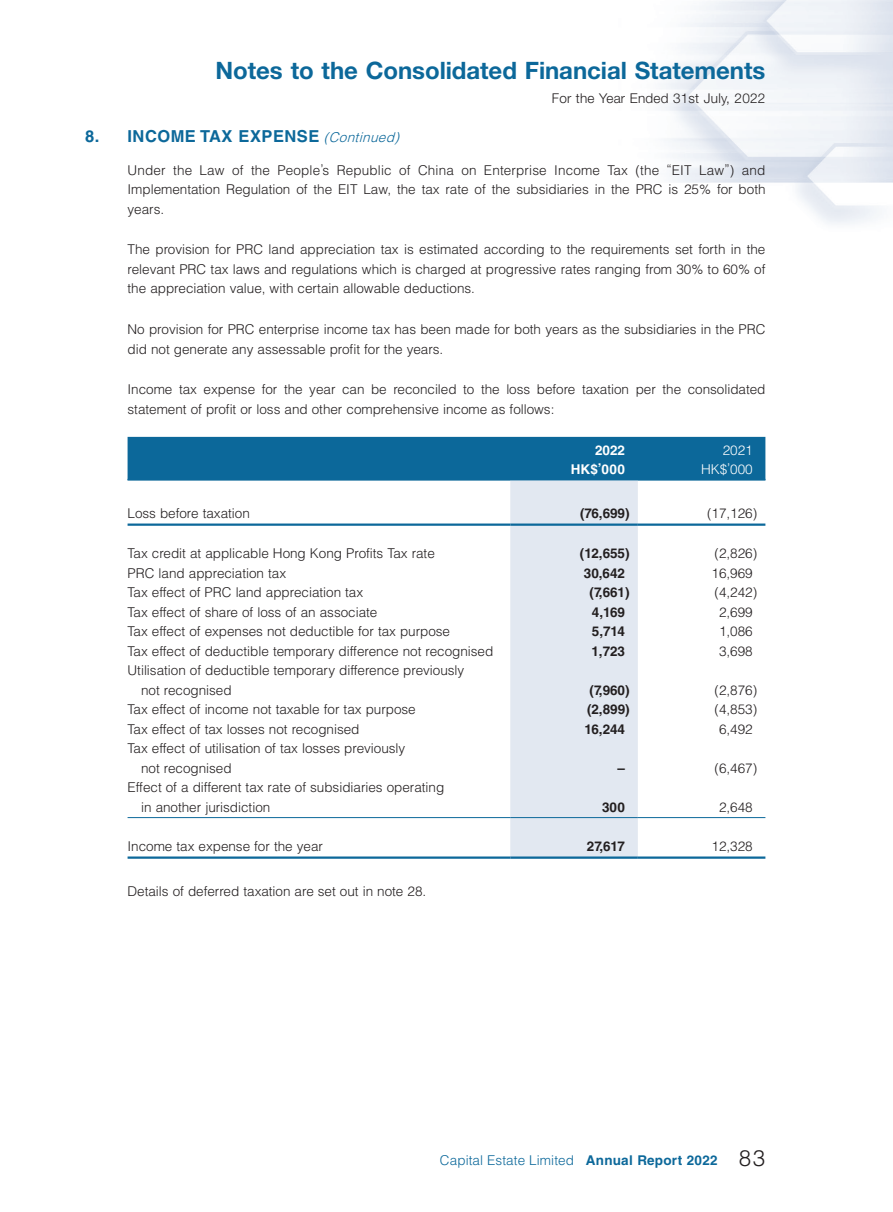
<style>
.page{position:relative;width:893px;height:1212px;background:#fff}
.page>*{position:absolute;margin:0;border:0;box-sizing:border-box;transform-origin:0 0}
.t1{font:700 24px "Helvetica Neue LT Std";letter-spacing:-.005em;color:#0c689a}
.t2{font:700 16.5px "Helvetica LT Std";letter-spacing:.03em;color:#0c689a}
.t3{font:300 13.5px/19.5px "Helvetica LT Std";color:#231f20}
.t4{font:700 13.5px "Helvetica LT Std";color:#231f20}
.t5{font:300 13.5px "Helvetica LT Std";letter-spacing:.005em;color:#0c689a}
.t6{font:300 13.5px "Helvetica Neue LT Std";letter-spacing:.015em;color:#231f20}
.t7{font:700 13.5px "Helvetica LT Std";color:#fff}
.t8{font:300 13.5px "Helvetica LT Std";color:#fff}
.s1{font-weight:300;font-style:italic;font-size:13.5px}
.s2{font-weight:700}
.s3{font-size:22.5px;color:#231f20}
</style>
<div class="page">
<img style="left:127px;top:0;width:766px;height:859px">
<div style="left:128px;top:437px;width:637px;height:42px;background:#0c689a"></div>
<div style="left:510px;top:480px;width:128px;height:376px;background:#e2e8f1"></div>
<hr style="left:128px;top:479px;width:382px;height:1px;background:#0c689a">
<hr style="left:510px;top:479px;width:128px;height:1px;background:#0c689a">
<hr style="left:638px;top:479px;width:127px;height:1px;background:#0c689a">
<hr style="left:128px;top:523px;width:382px;height:3px;background:#0c689a">
<hr style="left:510px;top:523px;width:128px;height:3px;background:#0c689a">
<hr style="left:638px;top:523px;width:127px;height:3px;background:#0c689a">
<hr style="left:128px;top:817px;width:382px;height:1px;background:#0c689a">
<hr style="left:510px;top:817px;width:128px;height:1px;background:#0c689a">
<hr style="left:638px;top:817px;width:127px;height:1px;background:#0c689a">
<hr style="left:128px;top:856px;width:382px;height:3px;background:#0c689a">
<hr style="left:510px;top:856px;width:128px;height:3px;background:#0c689a">
<hr style="left:638px;top:856px;width:127px;height:3px;background:#0c689a">
<h1 class="t1" style="left:216px;top:55px;width:551px">Notes to the Consolidated Financial Statements</h1>
<p class="t6" style="left:552px;top:90px;width:215px">For the Year Ended 31st July, 2022</p>
<p class="t2" style="left:85px;top:126px;width:320px">8. INCOME TAX EXPENSE <span class="s1">(Continued)</span></p>
<p class="t3" style="left:128px;top:160px;width:639px;text-align:justify">Under the Law of the People’s Republic of China on Enterprise Income Tax (the “EIT Law”) and Implementation Regulation of the EIT Law, the tax rate of the subsidiaries in the PRC is 25% for both years.</p>
<p class="t3" style="left:128px;top:240px;width:639px;text-align:justify">The provision for PRC land appreciation tax is estimated according to the requirements set forth in the relevant PRC tax laws and regulations which is charged at progressive rates ranging from 30% to 60% of the appreciation value, with certain allowable deductions.</p>
<p class="t3" style="left:128px;top:319px;width:639px">No provision for PRC enterprise income tax has been made for both years as the subsidiaries in the PRC did not generate any assessable profit for the years.</p>
<p class="t3" style="left:128px;top:380px;width:639px">Income tax expense for the year can be reconciled to the loss before taxation per the consolidated statement of profit or loss and other comprehensive income as follows:</p>
<p class="t7" style="left:595px;top:442px;width:31px">2022</p>
<p class="t8" style="left:723px;top:441px;width:31px">2021</p>
<p class="t7" style="left:571px;top:461px;width:56px">HK$’000</p>
<p class="t8" style="left:701px;top:461px;width:53px">HK$’000</p>
<p class="t3" style="left:128px;top:503px;width:124px">Loss before taxation</p>
<p class="t4" style="left:580px;top:505px;width:51px">(76,699)</p>
<p class="t3" style="left:707px;top:503px;width:52px">(17,126)</p>
<p class="t3" style="left:128px;top:544px;width:309px">Tax credit at applicable Hong Kong Profits Tax rate</p>
<p class="t4" style="left:580px;top:545px;width:51px">(12,655)</p>
<p class="t3" style="left:715px;top:544px;width:44px">(2,826)</p>
<p class="t3" style="left:128px;top:563px;width:160px">PRC land appreciation tax</p>
<p class="t4" style="left:584px;top:565px;width:43px">30,642</p>
<p class="t3" style="left:711px;top:563px;width:43px">16,969</p>
<p class="t3" style="left:128px;top:583px;width:237px">Tax effect of PRC land appreciation tax</p>
<p class="t4" style="left:590px;top:584px;width:42px">(7,661)</p>
<p class="t3" style="left:715px;top:583px;width:44px">(4,242)</p>
<p class="t3" style="left:128px;top:602px;width:251px">Tax effect of share of loss of an associate</p>
<p class="t4" style="left:592px;top:604px;width:35px">4,169</p>
<p class="t3" style="left:719px;top:602px;width:35px">2,699</p>
<p class="t3" style="left:128px;top:622px;width:324px">Tax effect of expenses not deductible for tax purpose</p>
<p class="t4" style="left:592px;top:623px;width:35px">5,714</p>
<p class="t3" style="left:719px;top:622px;width:35px">1,086</p>
<p class="t3" style="left:128px;top:641px;width:367px">Tax effect of deductible temporary difference not recognised</p>
<p class="t4" style="left:591px;top:643px;width:35px">1,723</p>
<p class="t3" style="left:719px;top:641px;width:35px">3,698</p>
<p class="t3" style="left:141px;top:661px;width:325px;text-indent:-14px">Utilisation of deductible temporary difference previously not recognised</p>
<p class="t4" style="left:590px;top:682px;width:42px">(7,960)</p>
<p class="t3" style="left:715px;top:680px;width:44px">(2,876)</p>
<p class="t3" style="left:128px;top:700px;width:290px">Tax effect of income not taxable for tax purpose</p>
<p class="t4" style="left:587px;top:701px;width:44px">(2,899)</p>
<p class="t3" style="left:715px;top:700px;width:44px">(4,853)</p>
<p class="t3" style="left:128px;top:719px;width:233px">Tax effect of tax losses not recognised</p>
<p class="t4" style="left:584px;top:721px;width:42px">16,244</p>
<p class="t3" style="left:719px;top:719px;width:35px">6,492</p>
<p class="t3" style="left:141px;top:739px;width:266px;text-indent:-14px">Tax effect of utilisation of tax losses previously not recognised</p>
<p class="t4" style="left:618px;top:760px;width:9px">–</p>
<p class="t3" style="left:715px;top:758px;width:44px">(6,467)</p>
<p class="t3" style="left:141px;top:778px;width:305px;text-indent:-14px">Effect of a different tax rate of subsidiaries operating in another jurisdiction</p>
<p class="t4" style="left:602px;top:799px;width:25px">300</p>
<p class="t3" style="left:719px;top:797px;width:35px">2,648</p>
<p class="t3" style="left:128px;top:836px;width:197px">Income tax expense for the year</p>
<p class="t4" style="left:587px;top:838px;width:40px">27,617</p>
<p class="t3" style="left:711px;top:836px;width:43px">12,328</p>
<p class="t3" style="left:128px;top:881px;width:300px">Details of deferred taxation are set out in note 28.</p>
<p class="t5" style="left:440px;top:1151px;width:327px">Capital Estate Limited <span class="s2">Annual Report 2022</span> <span class="s3">83</span></p>
</div>
